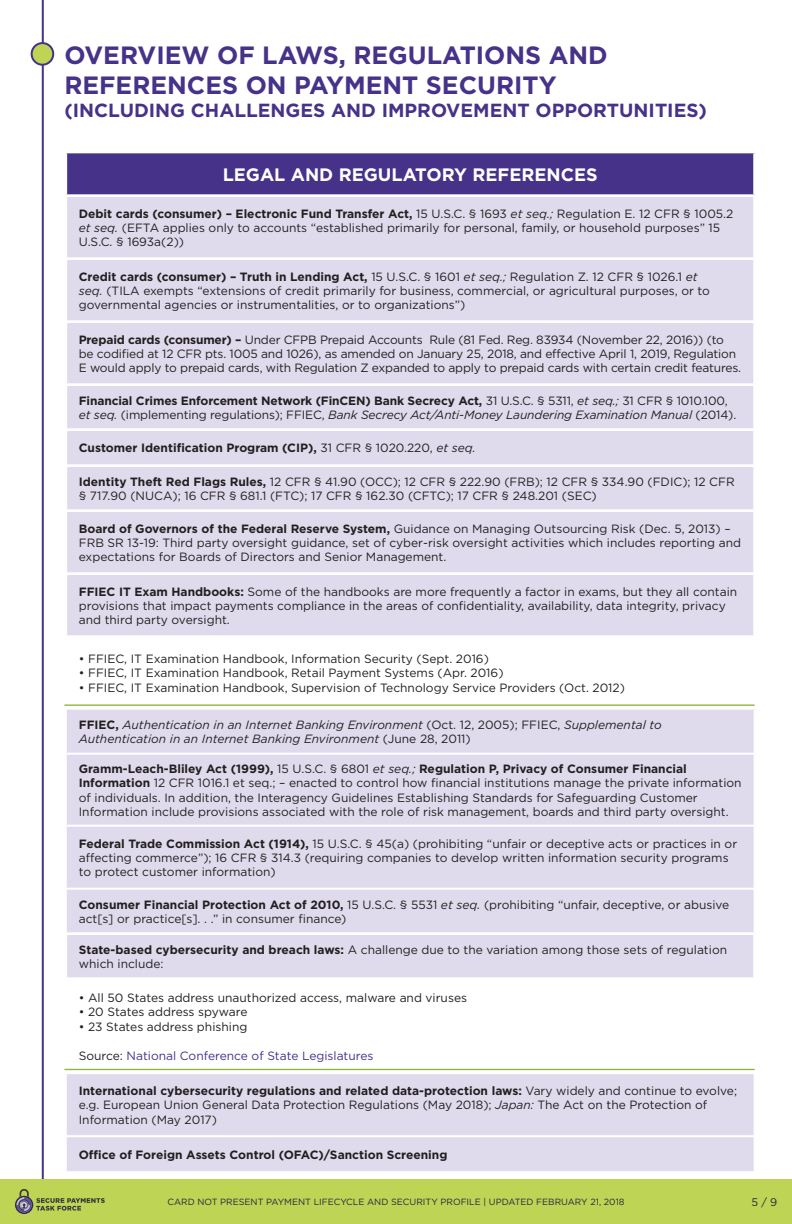
<style>
.page{position:relative;width:792px;height:1224px;background:#fff}
.page>*{position:absolute;margin:0;border:0;box-sizing:border-box;transform-origin:0 0}
.t1{font:700 25px "Gotham";color:#463289}
.t2{font:700 19px "Gotham";color:#463289}
.t3{font:700 18px "Gotham";color:#fff}
.t4{font:12px/14.4px "Gotham";color:#231f20}
.t5{font:italic 12px/14.4px "Gotham";color:#231f20}
.t6{font:700 12px "Gotham";color:#231f20}
.t7{font:12px "Gotham";color:#463289}
.t8{font:11px "Gotham";color:#2b2242}
.t9{font:9px "Gotham";color:#2b2242}
.s1{font-weight:700}
.s2{font-style:italic}
.s3{font-weight:400}
.s4{font-weight:400;font-style:italic}
.s5{font-weight:700;font-style:normal}
.s6{font-style:normal}
.s7{color:#231f20}
</style>
<div class="page">
<hr style="left:42px;top:0;width:2px;height:1224px;background:#463289">
<div style="left:0;top:1179px;width:792px;height:45px;background:#bed454"></div>
<div style="left:32px;top:43px;width:21px;height:22px;background:#bed454;border-radius:50%"></div>
<div style="left:31px;top:42px;width:23px;height:24px;border:2px solid #463289;border-radius:50%"></div>
<svg style="left:15px;top:1189px;width:90px;height:25px"></svg>
<div style="left:66px;top:152px;width:689px;height:44px;background:#463289"></div>
<div style="left:67px;top:197px;width:687px;height:974px;background:#e0dbec"></div>
<svg style="left:67px;top:638px;width:687px;height:434px;fill:#e0dbec"></svg>
<hr style="left:64px;top:151px;width:692px;height:2px;background:#fff">
<hr style="left:64px;top:153px;width:3px;height:41px;background:#fff">
<hr style="left:753px;top:153px;width:3px;height:41px;background:#fff">
<hr style="left:64px;top:194px;width:692px;height:3px;background:#fff">
<hr style="left:753px;top:197px;width:3px;height:60px;background:#fff">
<hr style="left:64px;top:257px;width:692px;height:3px;background:#fff">
<hr style="left:753px;top:260px;width:3px;height:60px;background:#fff">
<hr style="left:64px;top:320px;width:692px;height:3px;background:#fff">
<hr style="left:753px;top:323px;width:3px;height:60px;background:#fff">
<hr style="left:64px;top:383px;width:692px;height:3px;background:#fff">
<hr style="left:753px;top:386px;width:3px;height:42px;background:#fff">
<hr style="left:64px;top:428px;width:692px;height:3px;background:#fff">
<hr style="left:753px;top:431px;width:3px;height:33px;background:#fff">
<hr style="left:64px;top:464px;width:692px;height:3px;background:#fff">
<hr style="left:753px;top:467px;width:3px;height:42px;background:#fff">
<hr style="left:64px;top:509px;width:692px;height:3px;background:#fff">
<hr style="left:753px;top:512px;width:3px;height:60px;background:#fff">
<hr style="left:64px;top:572px;width:692px;height:3px;background:#fff">
<hr style="left:753px;top:575px;width:3px;height:60px;background:#fff">
<hr style="left:64px;top:635px;width:692px;height:3px;background:#fff">
<hr style="left:753px;top:638px;width:3px;height:70px;background:#fff">
<hr style="left:64px;top:932px;width:692px;height:3px;background:#fff">
<hr style="left:753px;top:935px;width:3px;height:42px;background:#fff">
<hr style="left:64px;top:977px;width:692px;height:3px;background:#fff">
<hr style="left:753px;top:980px;width:3px;height:92px;background:#fff">
<hr style="left:65px;top:708px;width:691px;height:2px;background:#fff">
<hr style="left:65px;top:753px;width:691px;height:2px;background:#fff">
<hr style="left:65px;top:825px;width:691px;height:2px;background:#fff">
<hr style="left:65px;top:888px;width:691px;height:2px;background:#fff">
<hr style="left:65px;top:1072px;width:691px;height:2px;background:#fff">
<hr style="left:65px;top:1135px;width:691px;height:2px;background:#fff">
<hr style="left:64px;top:704px;width:691px;height:2px;background:#8cb73a">
<hr style="left:64px;top:1069px;width:691px;height:1px;background:#8cb73a">
<p class="t1" style="left:64px;top:40px;width:545px">OVERVIEW OF LAWS, REGULATIONS AND</p>
<p class="t1" style="left:64px;top:70px;width:494px">REFERENCES ON PAYMENT SECURITY</p>
<p class="t2" style="left:64px;top:99px;width:644px">(INCLUDING CHALLENGES AND IMPROVEMENT OPPORTUNITIES)</p>
<p class="t3" style="left:223px;top:164px;width:376px">LEGAL AND REGULATORY REFERENCES</p>
<p class="t4" style="left:79px;top:206px;width:656px"><span class="s1">Debit cards (consumer) – Electronic Fund Transfer Act,</span> 15 U.S.C. § 1693 <span class="s2">et seq.;</span> Regulation E. 12 CFR § 1005.2 <span class="s2">et seq.</span> (EFTA applies only to accounts “established primarily for personal, family, or household purposes” 15<br>U.S.C. § 1693a(2))</p>
<p class="t4" style="left:79px;top:269px;width:633px"><span class="s1">Credit cards (consumer) – Truth in Lending Act,</span> 15 U.S.C. § 1601 <span class="s2">et seq.;</span> Regulation Z. 12 CFR § 1026.1 <span class="s2">et seq.</span> (TILA exempts “extensions of credit primarily for business, commercial, or agricultural purposes, or to governmental agencies or instrumentalities, or to organizations”)</p>
<p class="t4" style="left:79px;top:332px;width:664px"><span class="s1">Prepaid cards (consumer) –</span> Under CFPB Prepaid Accounts Rule (81 Fed. Reg. 83934 (November 22, 2016)) (to be codified at 12 CFR pts. 1005 and 1026), as amended on January 25, 2018, and effective April 1, 2019, Regulation<br>E would apply to prepaid cards, with Regulation Z expanded to apply to prepaid cards with certain credit features.</p>
<p class="t4" style="left:79px;top:393px;width:659px"><span class="s1">Financial Crimes Enforcement Network (FinCEN) Bank Secrecy Act,</span> 31 U.S.C. § 5311, <span class="s2">et seq.;</span> 31 CFR § 1010.100, <span class="s2">et seq.</span> (implementing regulations); FFIEC, <span class="s2">Bank Secrecy Act/Anti-Money Laundering Examination Manual</span> (2014).</p>
<p class="t6" style="left:79px;top:441px;width:399px">Customer Identification Program (CIP), <span class="s3">31 CFR § 1020.220,</span> <span class="s4">et seq.</span></p>
<p class="t4" style="left:79px;top:474px;width:657px"><span class="s1">Identity Theft Red Flags Rules,</span> 12 CFR § 41.90 (OCC); 12 CFR § 222.90 (FRB); 12 CFR § 334.90 (FDIC); 12 CFR § 717.90 (NUCA); 16 CFR § 681.1 (FTC); 17 CFR § 162.30 (CFTC); 17 CFR § 248.201 (SEC)</p>
<p class="t4" style="left:79px;top:521px;width:664px"><span class="s1">Board of Governors of the Federal Reserve System,</span> Guidance on Managing Outsourcing Risk (Dec. 5, 2013) –<br>FRB SR 13-19: Third party oversight guidance, set of cyber-risk oversight activities which includes reporting and expectations for Boards of Directors and Senior Management.</p>
<p class="t4" style="left:79px;top:584px;width:660px"><span class="s1">FFIEC IT Exam Handbooks:</span> Some of the handbooks are more frequently a factor in exams, but they all contain provisions that impact payments compliance in the areas of confidentiality, availability, data integrity, privacy and third party oversight.</p>
<p class="t4" style="left:79px;top:652px;width:412px">• FFIEC, IT Examination Handbook, Information Security (Sept. 2016)</p>
<p class="t4" style="left:79px;top:666px;width:426px">• FFIEC, IT Examination Handbook, Retail Payment Systems (Apr. 2016)</p>
<p class="t4" style="left:79px;top:680px;width:548px">• FFIEC, IT Examination Handbook, Supervision of Technology Service Providers (Oct. 2012)</p>
<p class="t5" style="left:79px;top:717px;width:585px"><span class="s5">FFIEC,</span> Authentication in an Internet Banking Environment <span class="s6">(Oct. 12, 2005); FFIEC,</span> Supplemental to<br>Authentication in an Internet Banking Environment <span class="s6">(June 28, 2011)</span></p>
<p class="t4" style="left:79px;top:761px;width:664px"><span class="s1">Gramm-Leach-Bliley Act (1999),</span> 15 U.S.C. § 6801 <span class="s2">et seq.;</span> <span class="s1">Regulation P, Privacy of Consumer Financial Information</span> 12 CFR 1016.1 et seq.; – enacted to control how financial institutions manage the private information of individuals. In addition, the Interagency Guidelines Establishing Standards for Safeguarding Customer Information include provisions associated with the role of risk management, boards and third party oversight.</p>
<p class="t4" style="left:79px;top:836px;width:660px"><span class="s1">Federal Trade Commission Act (1914),</span> 15 U.S.C. § 45(a) (prohibiting “unfair or deceptive acts or practices in or affecting commerce”); 16 CFR § 314.3 (requiring companies to develop written information security programs to protect customer information)</p>
<p class="t4" style="left:79px;top:897px;width:652px"><span class="s1">Consumer Financial Protection Act of 2010,</span> 15 U.S.C. § 5531 <span class="s2">et seq.</span> (prohibiting “unfair, deceptive, or abusive act[s] or practice[s]. . .” in consumer finance)</p>
<p class="t4" style="left:79px;top:942px;width:650px"><span class="s1">State-based cybersecurity and breach laws:</span> A challenge due to the variation among those sets of regulation which include:</p>
<p class="t4" style="left:79px;top:990px;width:390px">• All 50 States address unauthorized access, malware and viruses</p>
<p class="t4" style="left:79px;top:1005px;width:170px">• 20 States address spyware</p>
<p class="t4" style="left:79px;top:1019px;width:170px">• 23 States address phishing</p>
<p class="t7" style="left:79px;top:1048px;width:296px"><span class="s7">Source:</span> National Conference of State Legislatures</p>
<p class="t4" style="left:79px;top:1084px;width:660px"><span class="s1">International cybersecurity regulations and related data-protection laws:</span> Vary widely and continue to evolve; e.g. European Union General Data Protection Regulations (May 2018); <span class="s2">Japan:</span> The Act on the Protection of<br>Information (May 2017)</p>
<p class="t6" style="left:79px;top:1147px;width:370px">Office of Foreign Assets Control (OFAC)/Sanction Screening</p>
<p class="t9" style="left:167px;top:1196px;width:459px">CARD NOT PRESENT PAYMENT LIFECYCLE AND SECURITY PROFILE | UPDATED FEBRUARY 21, 2018</p>
<p class="t8" style="left:751px;top:1195px;width:28px">5 / 9</p>
</div>
